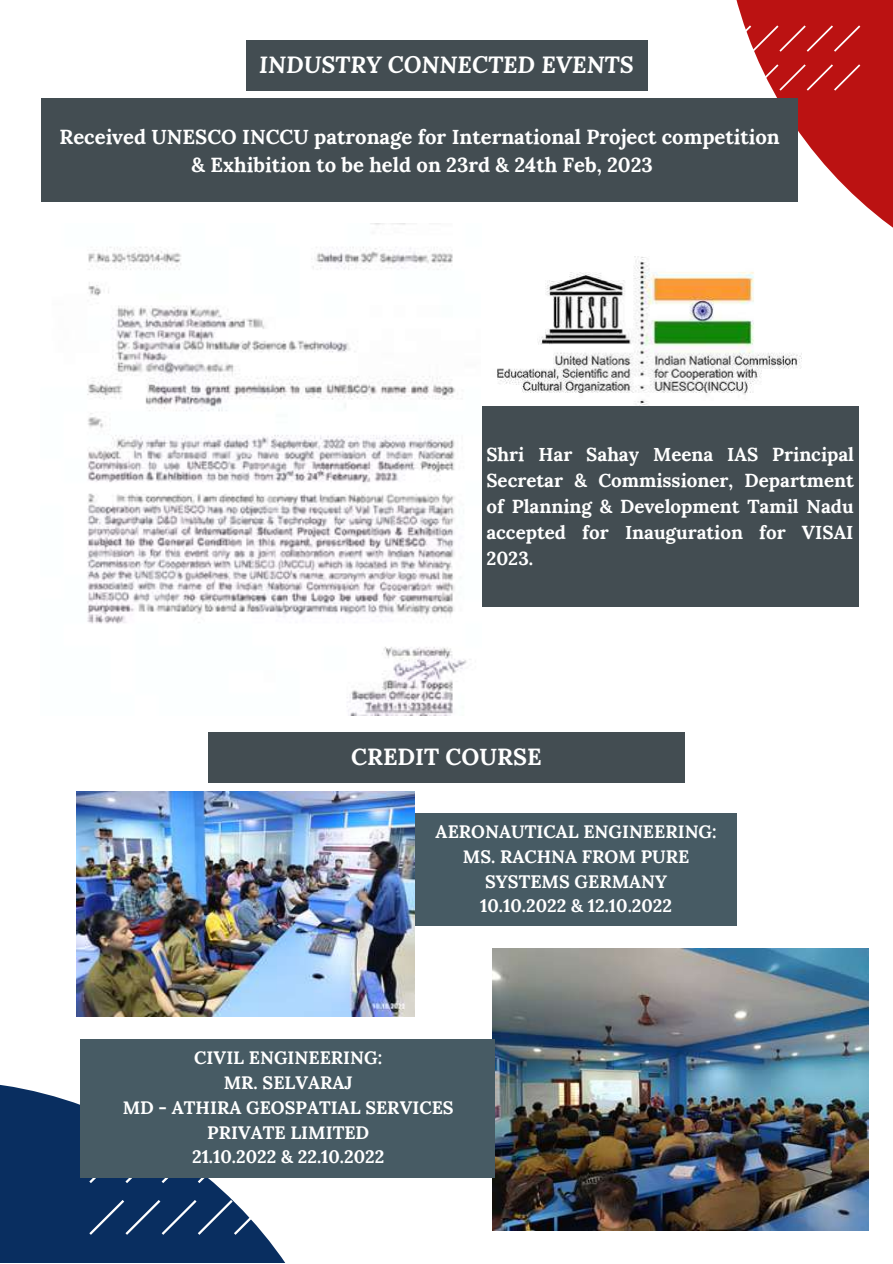
<style>
.page{position:relative;width:893px;height:1264px;background:#fff}
.page>*{position:absolute;margin:0;border:0;box-sizing:border-box;transform-origin:0 0}
.t1{font:italic 700 23.25px "Lora";color:#fff}
.t2{font:700 23.25px "Lora";color:#fff}
.t3{font:700 20.25px/28px "Lora";color:#fff;text-align:center}
.t4{font:700 18.75px/25.8px "Lora";color:#fff;text-align:justify}
.t5{font:700 18px/24.8px "Lora";color:#fff;text-align:center}
</style>
<div class="page">
<svg style="left:0;top:1084px;width:359px;height:178px;fill:#092e60"></svg>
<svg style="left:721px;top:0;width:171px;height:227px;fill:#bb1212"></svg>
<svg style="left:721px;top:25px;width:139px;height:66px"></svg>
<svg style="left:89px;top:1177px;width:252px;height:57px"></svg>
<div style="left:246px;top:41px;width:401px;height:50px;background:#434d52"></div>
<div style="left:42px;top:99px;width:755px;height:103px;background:#434d52"></div>
<img style="left:87px;top:223px;width:380px;height:493px">
<img style="left:497px;top:256px;width:305px;height:150px">
<div style="left:482px;top:406px;width:376px;height:201px;background:#434d52"></div>
<div style="left:208px;top:732px;width:476px;height:50px;background:#434d52"></div>
<div style="left:414px;top:813px;width:322px;height:113px;background:#475b64"></div>
<img style="left:76px;top:791px;width:339px;height:225px">
<img style="left:493px;top:948px;width:375px;height:282px">
<div style="left:80px;top:1039px;width:414px;height:138px;background:#475b64"></div>
<p class="t1" style="left:259px;top:49px;width:376px">INDUSTRY CONNECTED EVENTS</p>
<p class="t3" style="left:59px;top:122px;width:721px">Received UNESCO INCCU patronage for International Project competition &amp; Exhibition to be held on 23rd &amp; 24th Feb, 2023</p>
<p class="t4" style="left:486px;top:441px;width:369px">Shri Har Sahay Meena IAS Principal Secretar &amp; Commissioner, Department of Planning &amp; Development Tamil Nadu accepted for Inauguration for VISAI 2023.</p>
<p class="t2" style="left:351px;top:742px;width:192px">CREDIT COURSE</p>
<p class="t5" style="left:435px;top:819px;width:282px">AERONAUTICAL ENGINEERING:<br>MS. RACHNA FROM PURE<br>SYSTEMS GERMANY<br>10.10.2022 &amp; 12.10.2022</p>
<p class="t5" style="left:123px;top:1045px;width:332px">CIVIL ENGINEERING:<br>MR. SELVARAJ<br>MD - ATHIRA GEOSPATIAL SERVICES<br>PRIVATE LIMITED<br>21.10.2022 &amp; 22.10.2022</p>
</div>
